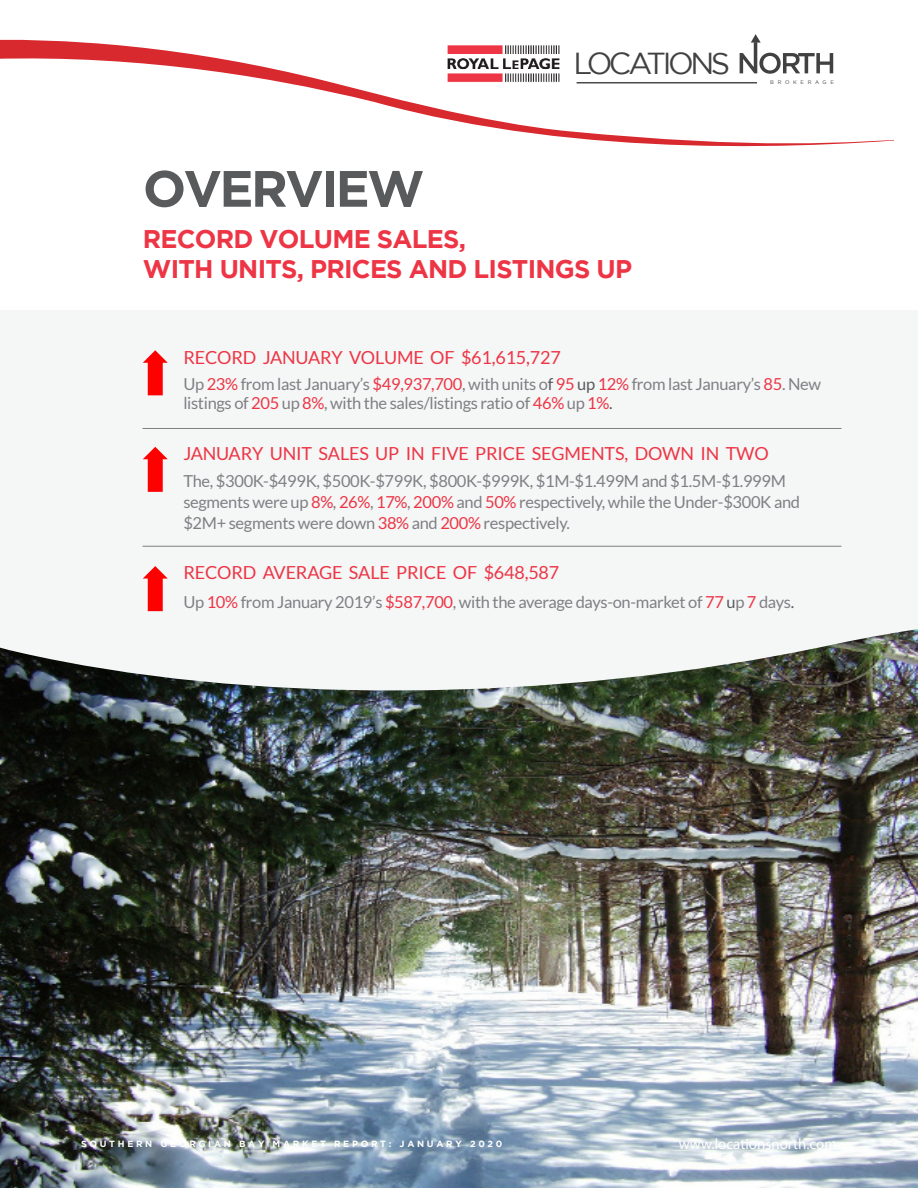
<style>
.page{position:relative;width:918px;height:1188px;background:#fff}
.page>*{position:absolute;margin:0;border:0;box-sizing:border-box;transform-origin:0 0}
.t1{font:700 51px "Gotham";letter-spacing:-.05em;color:#595a5c}
.t2{font:30.3px "Gotham";letter-spacing:-.115em;color:#414141}
.t3{font:700 25.5px/30.6px "Gotham";letter-spacing:-.03em;color:#ed3545}
.t4{font:18px "Lato";letter-spacing:-.01em;color:#ed3545}
.t5{font:16.5px/21px "Lato";letter-spacing:-.02em;color:#807f84}
.t6{font:15px "Myriad Pro";color:#fff}
.t7{font:700 9px "Gotham";letter-spacing:.3em;color:#fff}
.t8{font:5.25px "Gotham";letter-spacing:.7em;color:#414141}
.s1{color:#ed3545}
.s2{color:#595a5c}
</style>
<div class="page">
<img style="left:0;top:706px;width:918px;height:482px">
<div style="left:0;top:310px;width:918px;height:294px;background:#f5f6f6"></div>
<img style="left:0;top:611px;width:918px;height:95px">
<hr style="left:142px;top:546px;width:700px;height:1px;background:#807f84">
<hr style="left:142px;top:428px;width:700px;height:1px;background:#807f84">
<svg style="left:143px;top:566px;width:25px;height:45px"></svg>
<svg style="left:143px;top:447px;width:25px;height:45px"></svg>
<svg style="left:143px;top:350px;width:25px;height:45px"></svg>
<svg style="left:0;top:37px;width:894px;height:110px"></svg>
<h2 class="t2" style="left:573px;top:46px;width:158px">LOCATIONS</h2>
<p class="t1" style="left:143px;top:159px;width:283px">OVERVIEW</p>
<p class="t3" style="left:143px;top:223px;width:491px">RECORD VOLUME SALES,<br>WITH UNITS, PRICES AND LISTINGS UP</p>
<p class="t8" style="left:770px;top:80px;width:65px">BROKERAGE</p>
<p class="t4" style="left:183px;top:347px;width:379px">RECORD JANUARY VOLUME OF $61,615,727</p>
<p class="t5" style="left:183px;top:374px;width:639px;line-height:19.8px">Up <span class="s1">23%</span> from last January’s <span class="s1">$49,937,700</span>, with units o<span class="s2">f</span> <span class="s1">95</span> <span class="s2">up</span> <span class="s1">12%</span> from last January’s <span class="s1">85</span>. New listings of <span class="s1">205</span> up <span class="s1">8%</span>, with the sales/listings ratio of <span class="s1">46%</span> up <span class="s1">1%</span><span class="s2">.</span></p>
<p class="t4" style="left:183px;top:444px;width:587px">JANUARY UNIT SALES UP IN FIVE PRICE SEGMENTS, DOWN IN TWO</p>
<p class="t5" style="left:183px;top:471px;width:618px">The, $300K-$499K, $500K-$799K, $800K-$999K, $1M-$1.499M and $1.5M-$1.999M segments were up <span class="s1">8%</span>, <span class="s1">26%</span>, <span class="s1">17%</span>, <span class="s1">200%</span> and <span class="s1">50%</span> respectively, while the Under-$300K and $2M+ segments were down <span class="s1">38%</span> and <span class="s1">200%</span> respectively.</p>
<p class="t4" style="left:183px;top:563px;width:377px">RECORD AVERAGE SALE PRICE OF $648,587</p>
<p class="t5" style="left:183px;top:591px;width:612px">Up <span class="s1">10%</span> from January 2019’s <span class="s1">$587,700</span>, with the average days-on-market of <span class="s1">77</span> <span class="s2">u</span>p <span class="s1">7</span> days<span class="s2">.</span></p>
<p class="t7" style="left:81px;top:1139px;width:423px">SOUTHERN GEORGIAN BAY MARKET REPORT: JANUARY 2020</p>
<p class="t6" style="left:679px;top:1134px;width:160px">www.locationsnorth.com</p>
</div>
